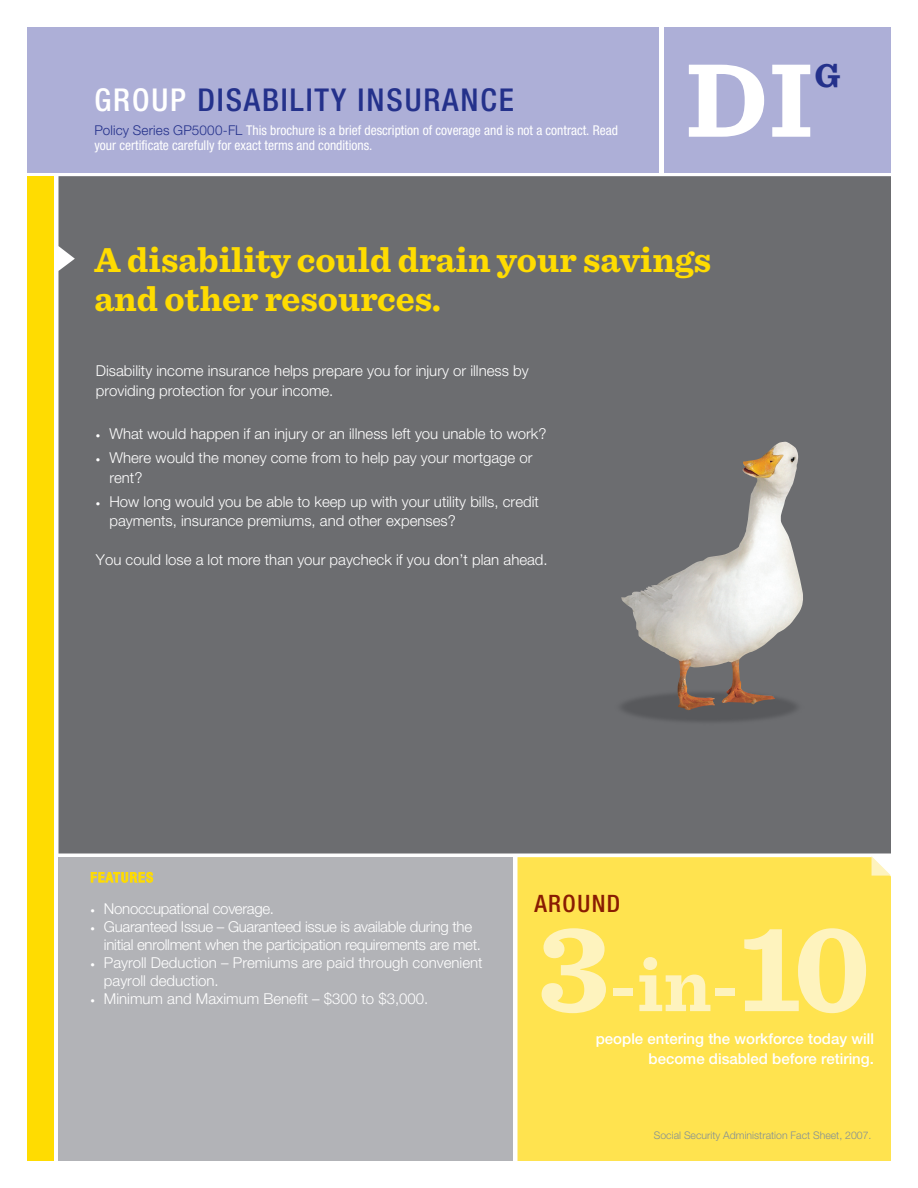
<style>
.page{position:relative;width:918px;height:1188px;background:#fff}
.page>*{position:absolute;margin:0;border:0;box-sizing:border-box;transform-origin:0 0}
.t1{font:700 127.5px "Sentinel";color:#fef3be}
.t2{font:700 109.5px "Sentinel";color:#fff}
.t3{font:700 76.5px "Sentinel";color:#fef3be}
.Helvetical_Bullets{font:700 36px/39px "Sentinel";color:#ffdc01}
.t4{font:700 34.5px "Sentinel";color:#24318b}
.t5{font:500 condensed 31.5px "Helvetica Neue LTCE";letter-spacing:.06em;color:#24318b}
.t6{font:500 condensed 24px "Helvetica Neue LTCE";letter-spacing:.06em;color:#891c02}
.Helvetical_Bullets-2{font:300 15px/19.5px "Helvetica Neue CELT";color:#fff}
.Helvetica_Light_body{font:300 15px/19.5px "Helvetica Neue CELT";color:#fff}
.Helvetical_Bullets-3{font:300 15px/18px "Helvetica Neue CELT";letter-spacing:-.02em;color:#fff}
.t7{font:500 15px "Helvetica Neue CELT";color:#fff}
.t8{font:condensed 13.5px/14.2px "Helvetica Neue LTCE";color:#fff}
.t9{font:500 condensed 13.5px "Helvetica Neue LTCE";letter-spacing:.1em;color:#ffdc01}
.Helvetical_Bullets-4{font:300 10.5px "Helvetica Neue CELT";color:#828f96}
.s1{color:#fff}
.s2{font-family:"Helvetica Neue CELT";font-weight:300;font-stretch:normal;color:#24318b}
.s3{font-size:9px}
.s4{font-size:127.5px}
</style>
<div class="page">
<div style="left:58px;top:176px;width:833px;height:678px;background:#6c6d70"></div>
<img style="left:613px;top:688px;width:191px;height:37px">
<img style="left:621px;top:442px;width:159px;height:268px">
<div style="left:27px;top:176px;width:27px;height:984px;background:#ffdc01"></div>
<div style="left:58px;top:857px;width:455px;height:304px;background:#b2b3b7"></div>
<div style="left:518px;top:857px;width:373px;height:304px;background:#ffe34f"></div>
<svg style="left:872px;top:857px;width:19px;height:19px"></svg>
<div style="left:27px;top:27px;width:864px;height:145px;background:#adafd7"></div>
<hr style="left:659px;top:27px;width:4px;height:148px;background:#fff">
<svg style="left:91px;top:872px;width:62px;height:11px"></svg>
<p class="t5" style="left:94px;top:81px;width:421px"><span class="s1">GROUP</span> DISABILITY INSURANCE</p>
<p class="t8" style="left:94px;top:123px;width:525px"><span class="s2">Policy Series GP5000-FL</span> This brochure is a brief description of coverage and is not a contract. Read your certificate carefully for exact terms and conditions.</p>
<p class="t2" style="left:686px;top:14px;width:130px">DI</p>
<p class="t4" style="left:814px;top:49px;width:27px">G</p>
<p class="Helvetical_Bullets" style="left:94px;top:239px;width:618px">A disability could drain your savings and other resources.</p>
<p class="Helvetica_Light_body" style="left:96px;top:361px;width:434px">Disability income insurance helps prepare you for injury or illness by providing protection for your income.</p>
<p class="Helvetical_Bullets-2" style="left:96px;top:424px;width:452px"><span class="s3">•</span> What would happen if an injury or an illness left you unable to work?</p>
<p class="Helvetical_Bullets-2" style="left:109px;top:448px;width:425px;text-indent:-14px"><span class="s3">•</span> Where would the money come from to help pay your mortgage or rent?</p>
<p class="Helvetical_Bullets-2" style="left:109px;top:492px;width:431px;text-indent:-14px"><span class="s3">•</span> How long would you be able to keep up with your utility bills, credit payments, insurance premiums, and other expenses?</p>
<p class="Helvetica_Light_body" style="left:96px;top:550px;width:453px">You could lose a lot more than your paycheck if you don’t plan ahead.</p>
<p class="t9" style="left:90px;top:869px;width:64px">FEATURES</p>
<p class="Helvetical_Bullets-3" style="left:90px;top:899px;width:185px"><span class="s3">•</span> Nonoccupational coverage.</p>
<p class="Helvetical_Bullets-3" style="left:104px;top:917px;width:379px;text-indent:-14px"><span class="s3">•</span> Guaranteed Issue – Guaranteed issue is available during the initial enrollment when the participation requirements are met.</p>
<p class="Helvetical_Bullets-2" style="left:104px;top:953px;width:380px;line-height:18px;text-indent:-14px"><span class="s3">•</span> Payroll Deduction – Premiums are paid through convenient payroll deduction.</p>
<p class="Helvetical_Bullets-2" style="left:90px;top:989px;width:340px"><span class="s3">•</span> Minimum and Maximum Benefit – $300 to $3,000.</p>
<p class="t6" style="left:534px;top:889px;width:87px">AROUND</p>
<p class="t1" style="left:539px;top:868px;width:73px">3</p>
<p class="t7" style="left:596px;top:1030px;width:280px">people entering the workforce today will</p>
<p class="t3" style="left:610px;top:925px;width:263px">-in-<span class="s4">10</span></p>
<p class="t7" style="left:649px;top:1049px;width:227px">become disabled before retiring.</p>
<p class="Helvetical_Bullets-4" style="left:654px;top:1129px;width:219px">Social Security Administration Fact Sheet, 2007.</p>
</div>
